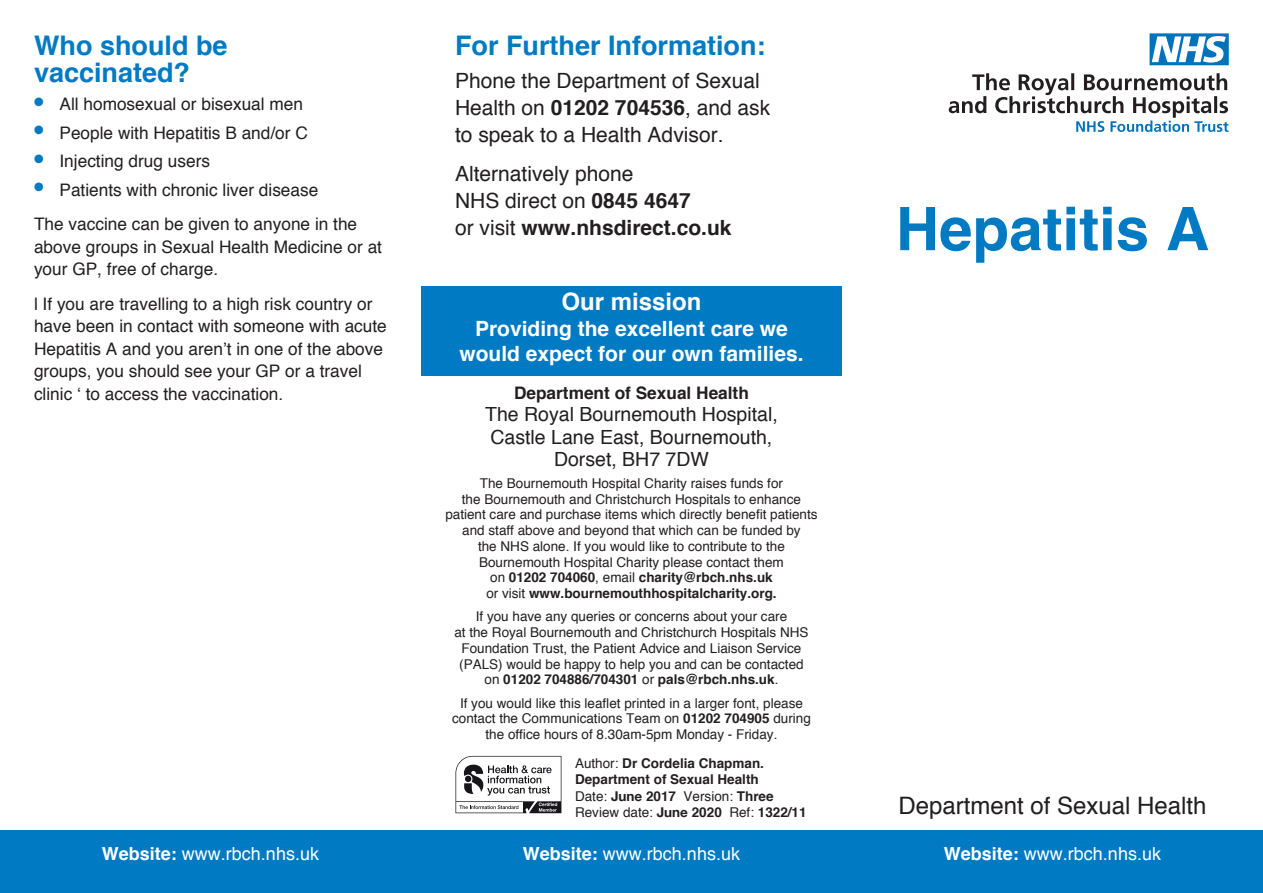
<style>
.page{position:relative;width:1263px;height:893px;background:#fff}
.page>*{position:absolute;margin:0;border:0;box-sizing:border-box;transform-origin:0 0}
.t1{font:700 60px "Helvetica";color:#007ac2}
.t2{font:700 27px/27px "Helvetica";color:#007ac2}
.t3{font:24px "Helvetica";color:#231f20}
.t4{font:700 24px "Helvetica";color:#fff}
.t5{font:21px/27px "Helvetica";color:#231f20}
.t6{font:700 21px/25.5px "Helvetica";color:#fff;text-align:center}
.t7{font:700 21px "Helvetica";color:#231f20}
.t8{font:19.5px/22.5px "Helvetica";color:#231f20;text-align:center}
.t9{font:18px "Helvetica";color:#fff}
.t10{font:17.25px/22.5px "Helvetica";color:#231f20}
.t11{font:700 17.25px "Helvetica";color:#231f20}
.t12{font:13.5px "Helvetica";color:#231f20}
.t13{font:700 13.5px "Helvetica";color:#231f20}
.s1{font-weight:700}
.s2{font-weight:400}
.s3{font-family:"Helvetica Neue";font-weight:700}
</style>
<div class="page">
<div style="left:0;top:831px;width:1263px;height:62px;background:#007ac2"></div>
<svg style="left:949px;top:73px;width:279px;height:59px"></svg>
<svg style="left:1149px;top:33px;width:80px;height:32px"></svg>
<div style="left:421px;top:286px;width:421px;height:89px;background:#007ac2"></div>
<svg style="left:455px;top:756px;width:106px;height:57px"></svg>
<p class="t2" style="left:34px;top:31px;width:195px">Who should be vaccinated?</p>
<p class="t10" style="left:34px;top:93px;width:271px"><sup>●</sup> All homosexual or bisexual men</p>
<p class="t10" style="left:34px;top:121px;width:275px"><sup>●</sup> People with Hepatitis B and/or C</p>
<p class="t10" style="left:34px;top:150px;width:178px"><sup>●</sup> Injecting drug users</p>
<p class="t10" style="left:34px;top:178px;width:286px"><sup>●</sup> Patients with chronic liver disease</p>
<p class="t10" style="left:34px;top:213px;width:350px">The vaccine can be given to anyone in the above groups in Sexual Health Medicine or at your GP, free of charge.</p>
<p class="t10" style="left:34px;top:292px;width:354px">l If you are travelling to a high risk country or have been in contact with someone with acute Hepatitis A and you aren’t in one of the above groups, you should see your GP or a travel clinic ‘ to access the vaccination.</p>
<p class="t9" style="left:102px;top:842px;width:219px"><span class="s1">Website:</span> www.rbch.nhs.uk</p>
<p class="t2" style="left:455px;top:31px;width:312px">For Further Information:</p>
<p class="t5" style="left:455px;top:66px;width:317px">Phone the Department of Sexual<br>Health on <span class="s1">01202 704536</span>, and ask</p>
<p class="t5" style="left:455px;top:120px;width:270px">to speak to a Health Advisor.</p>
<p class="t5" style="left:455px;top:159px;width:180px">Alternatively phone</p>
<p class="t5" style="left:455px;top:186px;width:237px">NHS direct on <span class="s1">0845 4647</span></p>
<p class="t7" style="left:455px;top:214px;width:278px"><span class="s2">or visit</span> www.nhsdirect.co.uk</p>
<p class="t4" style="left:561px;top:286px;width:142px">Our mission</p>
<p class="t6" style="left:459px;top:315px;width:346px">Providing the excellent care we would expect for our own families.</p>
<p class="t11" style="left:514px;top:382px;width:236px">Department of Sexual Health</p>
<p class="t8" style="left:485px;top:402px;width:294px">The Royal Bournemouth Hospital,<br>Castle Lane East, Bournemouth,<br>Dorset, BH7 7DW</p>
<p class="t12" style="left:480px;top:475px;width:305px">The Bournemouth Hospital Charity raises funds for</p>
<p class="t12" style="left:462px;top:490px;width:341px">the Bournemouth and Christchurch Hospitals to enhance</p>
<p class="t12" style="left:445px;top:506px;width:374px">patient care and purchase items which directly benefit patients</p>
<p class="t12" style="left:462px;top:522px;width:340px">and staff above and beyond that which can be funded by</p>
<p class="t12" style="left:478px;top:538px;width:308px">the NHS alone. If you would like to contribute to the</p>
<p class="t12" style="left:479px;top:553px;width:306px">Bournemouth Hospital Charity please contact them</p>
<p class="t13" style="left:490px;top:569px;width:284px"><span class="s2">on</span> 01202 704060<span class="s2">, email</span> charity@rbch.nhs.uk</p>
<p class="t13" style="left:486px;top:585px;width:292px"><span class="s2">or visit</span> www.bournemouthhospitalcharity.org.</p>
<p class="t12" style="left:476px;top:608px;width:313px">If you have any queries or concerns about your care</p>
<p class="t12" style="left:454px;top:624px;width:356px">at the Royal Bournemouth and Christchurch Hospitals NHS</p>
<p class="t12" style="left:461px;top:640px;width:341px">Foundation Trust, the Patient Advice and Liaison Service</p>
<p class="t12" style="left:459px;top:655px;width:346px">(PALS) would be happy to help you and can be contacted</p>
<p class="t13" style="left:484px;top:671px;width:295px"><span class="s2">on</span> 01202 704886/704301 <span class="s2">or</span> pals@rbch.nhs.uk<span class="s2">.</span></p>
<p class="t12" style="left:460px;top:694px;width:344px">If you would like this leaflet printed in a larger font, please</p>
<p class="t12" style="left:452px;top:710px;width:360px">contact the Communications Team on <span class="s1">01202 704905</span> during</p>
<p class="t12" style="left:485px;top:726px;width:293px">the office hours of 8.30am-5pm Monday - Friday.</p>
<p class="t13" style="left:575px;top:755px;width:191px"><span class="s2">Author:</span> Dr Cordelia Chapman.</p>
<p class="t13" style="left:575px;top:771px;width:185px">Department of Sexual Health</p>
<p class="t12" style="left:575px;top:788px;width:200px">Date: <span class="s3">June</span> <span class="s1">2017</span> Version: <span class="s1">Three</span></p>
<p class="t12" style="left:575px;top:804px;width:233px">Review date: <span class="s3">June</span> <span class="s1">2020</span> Ref: <span class="s1">1322/11</span></p>
<p class="t1" style="left:896px;top:191px;width:315px">Hepatitis A</p>
<p class="t3" style="left:898px;top:790px;width:310px">Department of Sexual Health</p>
<p class="t9" style="left:523px;top:842px;width:219px"><span class="s1">Website:</span> www.rbch.nhs.uk</p>
<p class="t9" style="left:944px;top:842px;width:219px"><span class="s1">Website:</span> www.rbch.nhs.uk</p>
</div>
